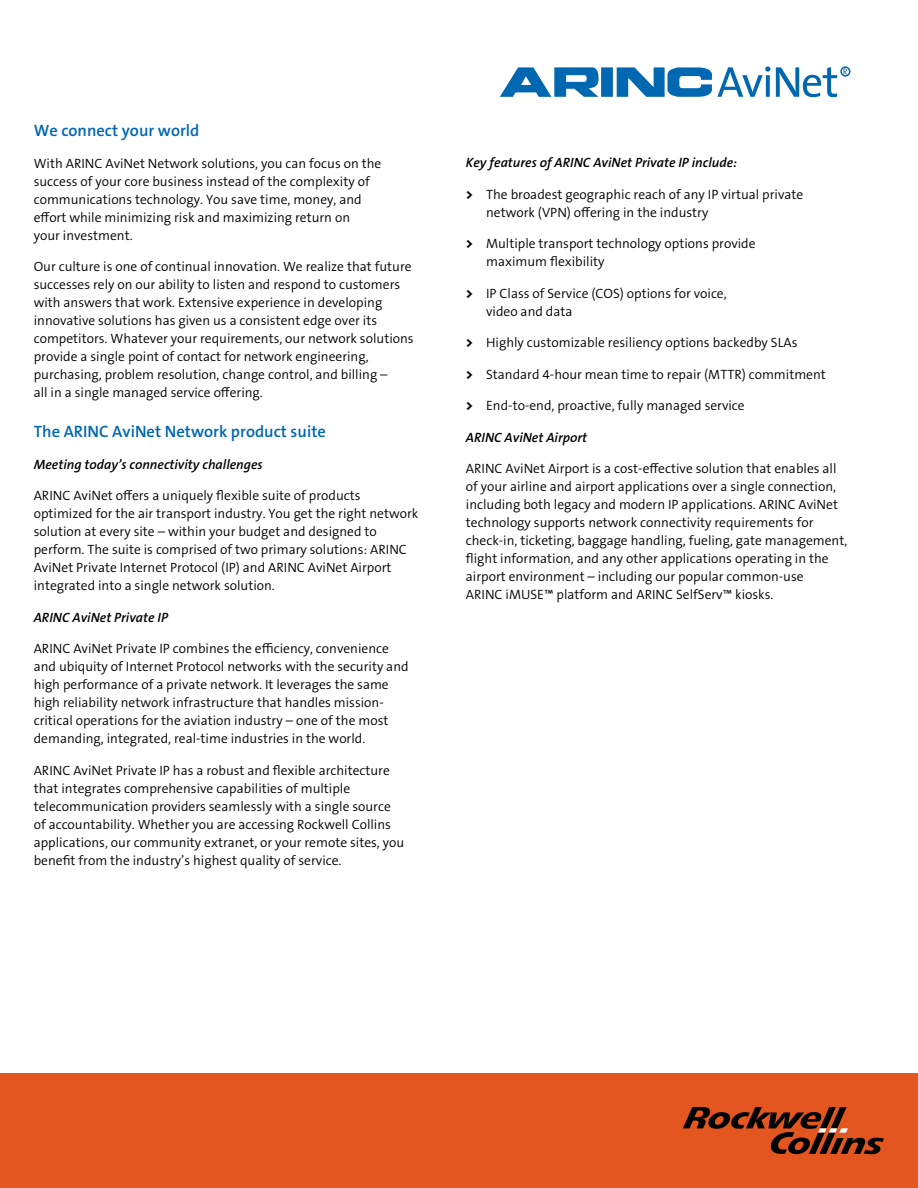
<style>
.page{position:relative;width:918px;height:1188px;background:#fff}
.page>*{position:absolute;margin:0;border:0;box-sizing:border-box;transform-origin:0 0}
.t1{font:600 16.5px "The Sans B W6";color:#0067b1}
.t2{font:300 13.5px/18px "The Sans B W4";color:#000}
.t3{font:italic 600 13.5px "The Sans B W6";color:#000}
.s1{font-family:"The Sans B W8";font-weight:800}
</style>
<div class="page">
<svg style="left:500px;top:66px;width:270px;height:31px"></svg>
<svg style="left:776px;top:67px;width:61px;height:30px"></svg>
<svg style="left:843px;top:69px;width:4px;height:5px"></svg>
<div style="left:840px;top:66px;width:10px;height:11px;border:2px solid #0067b1;border-radius:50%"></div>
<div style="left:0;top:1073px;width:918px;height:115px;background:#e45620"></div>
<svg style="left:683px;top:1107px;width:201px;height:47px"></svg>
<p class="t1" style="left:34px;top:120px;width:167px">We connect your world</p>
<p class="t2" style="left:34px;top:154px;width:349px">With ARINC AviNet Network solutions, you can focus on the success of your core business instead of the complexity of communications technology. You save time, money, and effort while minimizing risk and maximizing return on<br>your investment.</p>
<p class="t2" style="left:34px;top:258px;width:381px">Our culture is one of continual innovation. We realize that future successes rely on our ability to listen and respond to customers with answers that work. Extensive experience in developing innovative solutions has given us a consistent edge over its competitors. Whatever your requirements, our network solutions provide a single point of contact for network engineering, purchasing, problem resolution, change control, and billing –<br>all in a single managed service offering.</p>
<p class="t1" style="left:34px;top:421px;width:294px">The ARINC AviNet Network product suite</p>
<p class="t3" style="left:34px;top:456px;width:231px">Meeting today’s connectivity challenges</p>
<p class="t2" style="left:34px;top:487px;width:386px">ARINC AviNet offers a uniquely flexible suite of products optimized for the air transport industry. You get the right network solution at every site – within your budget and designed to perform. The suite is comprised of two primary solutions: ARINC AviNet Private Internet Protocol (IP) and ARINC AviNet Airport integrated into a single network solution.</p>
<p class="t3" style="left:34px;top:609px;width:136px">ARINC AviNet Private IP</p>
<p class="t2" style="left:34px;top:640px;width:376px">ARINC AviNet Private IP combines the efficiency, convenience and ubiquity of Internet Protocol networks with the security and high performance of a private network. It leverages the same high reliability network infrastructure that handles mission&shy;critical operations for the aviation industry – one of the most demanding, integrated, real-time industries in the world.</p>
<p class="t2" style="left:34px;top:761px;width:372px">ARINC AviNet Private IP has a robust and flexible architecture that integrates comprehensive capabilities of multiple telecommunication providers seamlessly with a single source of accountability. Whether you are accessing Rockwell Collins applications, our community extranet, or your remote sites, you benefit from the industry’s highest quality of service.</p>
<p class="t3" style="left:466px;top:155px;width:273px">Key features of ARINC AviNet Private IP include:</p>
<p class="t2" style="left:486px;top:185px;width:319px;text-indent:-20px"><span class="s1">&gt;</span> The broadest geographic reach of any IP virtual private network (VPN) offering in the industry</p>
<p class="t2" style="left:486px;top:235px;width:271px;text-indent:-20px"><span class="s1">&gt;</span> Multiple transport technology options provide maximum flexibility</p>
<p class="t2" style="left:486px;top:284px;width:242px;text-indent:-20px"><span class="s1">&gt;</span> IP Class of Service (COS) options for voice, video and data</p>
<p class="t2" style="left:466px;top:334px;width:333px"><span class="s1">&gt;</span> Highly customizable resiliency options backedby SLAs</p>
<p class="t2" style="left:466px;top:365px;width:362px"><span class="s1">&gt;</span> Standard 4-hour mean time to repair (MTTR) commitment</p>
<p class="t2" style="left:466px;top:397px;width:280px"><span class="s1">&gt;</span> End-to-end, proactive, fully managed service</p>
<p class="t3" style="left:466px;top:429px;width:123px">ARINC AviNet Airport</p>
<p class="t2" style="left:466px;top:460px;width:383px">ARINC AviNet Airport is a cost-effective solution that enables all of your airline and airport applications over a single connection, including both legacy and modern IP applications. ARINC AviNet technology supports network connectivity requirements for check-in, ticketing, baggage handling, fueling, gate management, flight information, and any other applications operating in the airport environment – including our popular common-use<br>ARINC iMUSE™ platform and ARINC SelfServ™ kiosks.</p>
</div>
